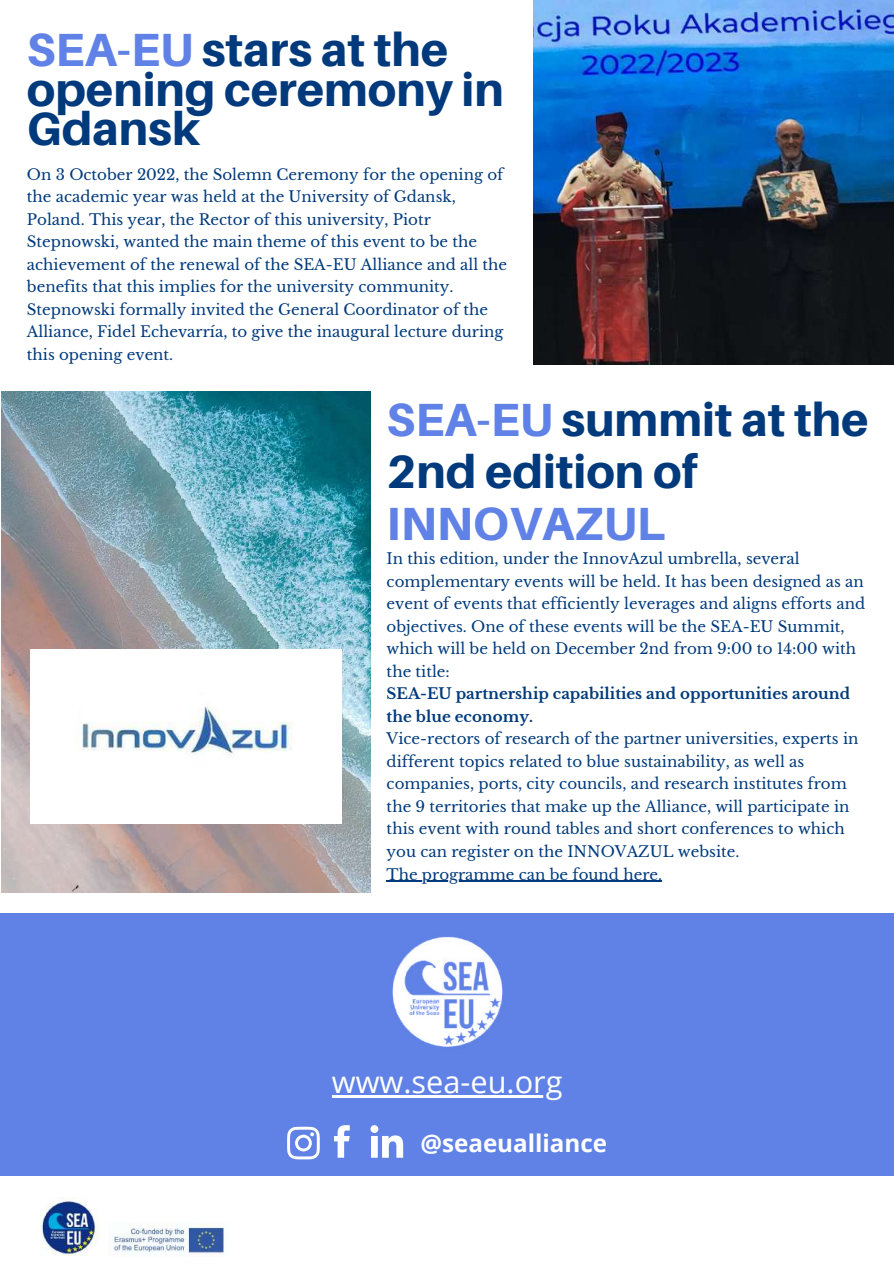
<style>
.page{position:relative;width:894px;height:1264px;background:#fff}
.page>*{position:absolute;margin:0;border:0;box-sizing:border-box;transform-origin:0 0}
.t1{font:800 46.5px/39.5px "Aileron";color:#013a7c}
.t2{font:800 46.5px "Aileron";color:#6082e6}
.t3{font:30.6px "Open Sans";color:#fff}
.t4{font:700 24.15px "Open Sans";color:#fff}
.t5{font:15px/22.5px "Libre Baskerville";color:#013a7c}
.t6{font:700 15px/22.5px "Libre Baskerville";color:#013a7c}
.s1{color:#6082e6}
</style>
<div class="page">
<img style="left:1px;top:392px;width:369px;height:500px">
<img style="left:41px;top:1197px;width:57px;height:58px">
<img style="left:113px;top:1222px;width:111px;height:34px">
<img style="left:30px;top:649px;width:311px;height:174px">
<hr style="left:386px;top:880px;width:276px;height:1px;background:#013a7c">
<div style="left:0;top:913px;width:893px;height:262px;background:#6082e6"></div>
<svg style="left:287px;top:1126px;width:33px;height:33px"></svg>
<svg style="left:334px;top:1125px;width:15px;height:32px"></svg>
<svg style="left:370px;top:1125px;width:33px;height:32px"></svg>
<img style="left:338px;top:882px;width:206px;height:216px">
<img style="left:533px;top:0;width:360px;height:364px">
<hr style="left:332px;top:1095px;width:230px;height:2px;background:#fff">
<h1 class="t1" style="left:27px;top:29px;width:478px"><span class="s1">SEA-EU</span> stars at the opening ceremony in<br>Gdansk</h1>
<p class="t5" style="left:27px;top:163px;width:481px">On 3 October 2022, the Solemn Ceremony for the opening of the academic year was held at the University of Gdansk, Poland. This year, the Rector of this university, Piotr Stepnowski, wanted the main theme of this event to be the achievement of the renewal of the SEA-EU Alliance and all the benefits that this implies for the university community.<br>Stepnowski formally invited the General Coordinator of the Alliance, Fidel Echevarría, to give the inaugural lecture during this opening event.</p>
<h1 class="t1" style="left:386px;top:393px;width:483px;line-height:51.8px"><span class="s1">SEA-EU</span> summit at the<br>2nd edition of</h1>
<h1 class="t2" style="left:386px;top:495px;width:280px">INNOVAZUL</h1>
<p class="t5" style="left:386px;top:547px;width:480px">In this edition, under the InnovAzul umbrella, several complementary events will be held. It has been designed as an event of events that efficiently leverages and aligns efforts and objectives. One of these events will be the SEA-EU Summit, which will be held on December 2nd from 9:00 to 14:00 with the title:</p>
<p class="t6" style="left:386px;top:682px;width:465px">SEA-EU partnership capabilities and opportunities around the blue economy.</p>
<p class="t5" style="left:386px;top:727px;width:473px">Vice-rectors of research of the partner universities, experts in different topics related to blue sustainability, as well as companies, ports, city councils, and research institutes from the 9 territories that make up the Alliance, will participate in this event with round tables and short conferences to which you can register on the INNOVAZUL website.<br>The programme can be found here.</p>
<h2 class="t3" style="left:332px;top:1060px;width:232px">www.sea-eu.org</h2>
<h3 class="t4" style="left:420px;top:1126px;width:188px">@seaeualliance</h3>
</div>
